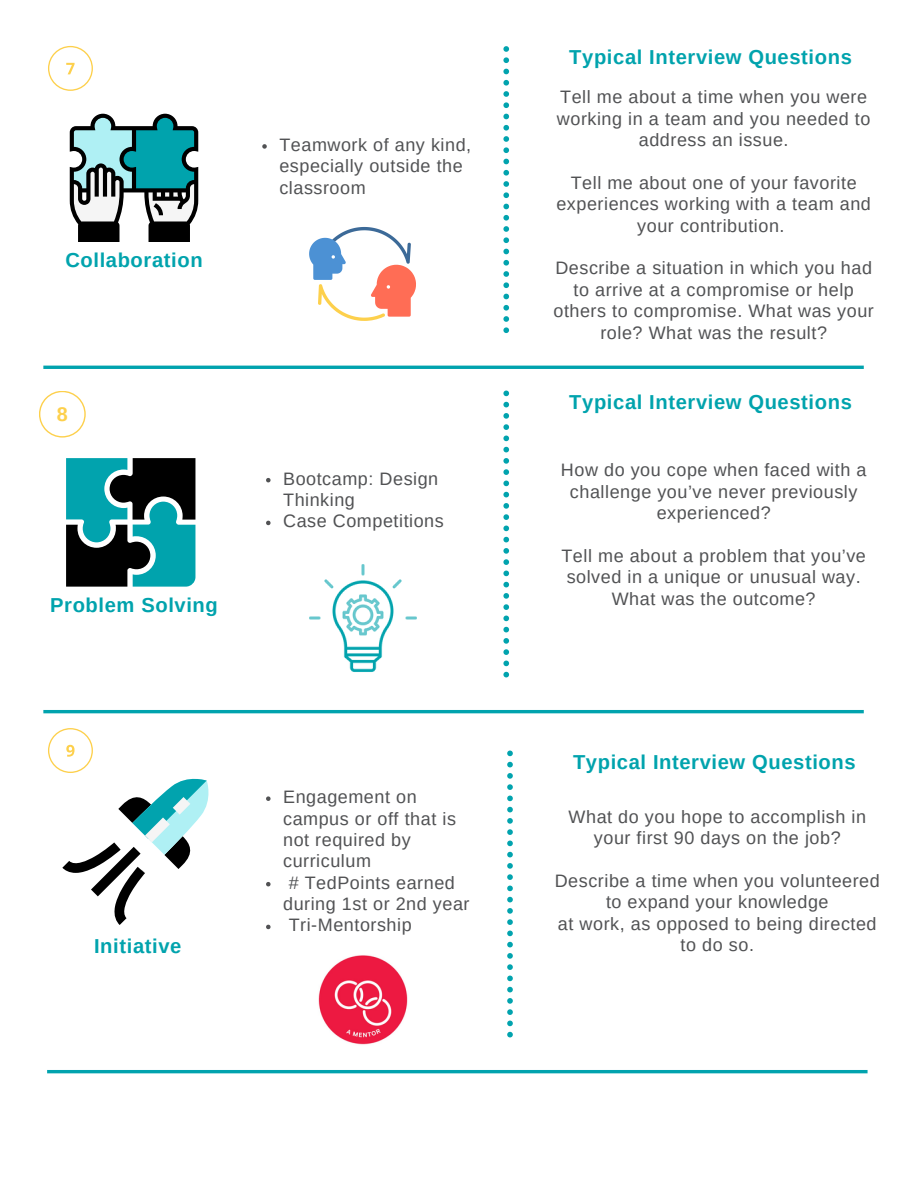
<style>
.page{position:relative;width:918px;height:1188px;background:#fff}
.page>*{position:absolute;margin:0;border:0;box-sizing:border-box;transform-origin:0 0}
.t1{font:700 20.25px "Arimo";letter-spacing:.03em;color:#00a3ad}
.t2{font:700 19.8px "Arimo";color:#fdd04c}
.t3{font:18px/21.5px "Arimo";letter-spacing:.03em;color:#515254;text-align:center}
</style>
<div class="page">
<hr style="left:43px;top:366px;width:821px;height:3px;background:#01a3ae">
<svg style="left:503px;top:46px;width:6px;height:287px"></svg>
<hr style="left:43px;top:710px;width:821px;height:3px;background:#01a3ae">
<svg style="left:503px;top:391px;width:6px;height:286px"></svg>
<hr style="left:47px;top:1070px;width:821px;height:3px;background:#01a3ae">
<svg style="left:507px;top:751px;width:6px;height:286px"></svg>
<svg style="left:66px;top:458px;width:129px;height:128px;background:#20676b"></svg>
<svg style="left:70px;top:114px;width:128px;height:128px"></svg>
<img style="left:309px;top:564px;width:108px;height:108px">
<img style="left:318px;top:955px;width:90px;height:90px">
<svg style="left:309px;top:227px;width:107px;height:94px"></svg>
<svg style="left:48px;top:728px;width:161px;height:197px"></svg>
<svg style="left:48px;top:46px;width:45px;height:45px"></svg>
<svg style="left:262px;top:144px;width:5px;height:5px"></svg>
<svg style="left:266px;top:478px;width:5px;height:4px"></svg>
<svg style="left:266px;top:521px;width:5px;height:4px"></svg>
<svg style="left:266px;top:796px;width:5px;height:5px"></svg>
<svg style="left:266px;top:882px;width:5px;height:4px"></svg>
<svg style="left:266px;top:925px;width:5px;height:4px"></svg>
<svg style="left:39px;top:391px;width:47px;height:47px"></svg>
<p class="t1" style="left:65px;top:249px;width:139px">Collaboration</p>
<p class="t2" style="left:57px;top:403px;width:12px">8</p>
<h1 class="t1" style="left:50px;top:594px;width:169px">Problem Solving</h1>
<h1 class="t3" style="left:279px;top:134px;width:193px;text-align:left">Teamwork of any kind, especially outside the classroom</h1>
<p class="t3" style="left:283px;top:468px;width:157px;text-align:left">Bootcamp: Design<br>Thinking</p>
<p class="t3" style="left:283px;top:510px;width:162px">Case Competitions</p>
<p class="t1" style="left:94px;top:934px;width:89px">Initiative</p>
<p class="t3" style="left:283px;top:786px;width:174px;text-align:left">Engagement on campus or off that is not required by curriculum</p>
<p class="t3" style="left:283px;top:872px;width:188px"># TedPoints earned during 1st or 2nd year</p>
<p class="t3" style="left:289px;top:914px;width:125px">Tri-Mentorship</p>
<p class="t1" style="left:569px;top:46px;width:284px">Typical Interview Questions</p>
<p class="t3" style="left:557px;top:86px;width:315px">Tell me about a time when you were working in a team and you needed to address an issue.</p>
<p class="t3" style="left:556px;top:172px;width:316px">Tell me about one of your favorite experiences working with a team and your contribution.</p>
<h1 class="t3" style="left:553px;top:257px;width:322px">Describe a situation in which you had to arrive at a compromise or help others to compromise. What was your role? What was the result?</h1>
<h1 class="t1" style="left:569px;top:390px;width:284px">Typical Interview Questions</h1>
<p class="t3" style="left:561px;top:459px;width:307px">How do you cope when faced with a challenge you’ve never previously experienced?</p>
<p class="t3" style="left:561px;top:545px;width:306px">Tell me about a problem that you’ve solved in a unique or unusual way.<br>What was the outcome?</p>
<p class="t1" style="left:573px;top:750px;width:284px">Typical Interview Questions</p>
<h1 class="t3" style="left:569px;top:806px;width:299px">What do you hope to accomplish in your first 90 days on the job?</h1>
<p class="t3" style="left:555px;top:870px;width:327px">Describe a time when you volunteered to expand your knowledge</p>
<p class="t3" style="left:558px;top:913px;width:320px">at work, as opposed to being directed to do so.</p>
</div>
